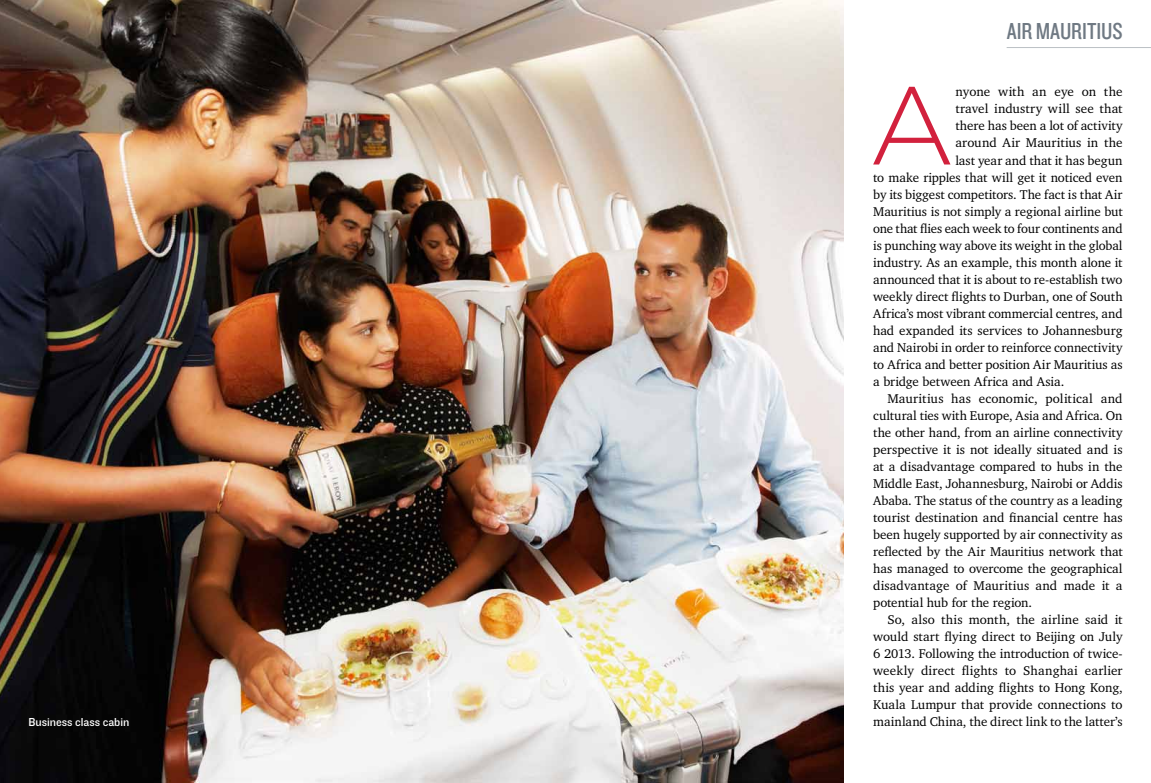
<style>
.page{position:relative;width:1151px;height:783px;background:#fff}
.page>*{position:absolute;margin:0;border:0;box-sizing:border-box;transform-origin:0 0}
.t1{font:300 110.1px "Gotham HTF";color:#d2213d}
.t2{font:24px "Knockout HTF29 Junior Liteweight";color:#6f7983}
.t3{font:13px "Charter IT Cby BT";color:#000}
.t4{font:12px "Knockout HTF31 Junior Middlewt";color:#fff}
</style>
<div class="page">
<img style="left:0;top:0;width:843px;height:782px">
<hr style="left:1007px;top:47px;width:144px;height:1px;background:#bbc0c4">
<h2 class="t2" style="left:1007px;top:18px;width:117px">AIR MAURITIUS</h2>
<h1 class="t1" style="left:868px;top:66px;width:89px">A</h1>
<p class="t3" style="left:955px;top:84px;width:169px">nyone with an eye on the</p>
<p class="t3" style="left:955px;top:101px;width:169px">travel industry will see that</p>
<p class="t3" style="left:955px;top:118px;width:169px">there has been a lot of activity</p>
<p class="t3" style="left:955px;top:135px;width:169px">around Air Mauritius in the</p>
<p class="t3" style="left:955px;top:152px;width:169px">last year and that it has begun</p>
<p class="t3" style="left:873px;top:169px;width:251px">to make ripples that will get it noticed even</p>
<p class="t3" style="left:873px;top:186px;width:251px">by its biggest competitors. The fact is that Air</p>
<p class="t3" style="left:873px;top:203px;width:251px">Mauritius is not simply a regional airline but</p>
<p class="t3" style="left:873px;top:220px;width:251px">one that flies each week to four continents and</p>
<p class="t3" style="left:873px;top:237px;width:251px">is punching way above its weight in the global</p>
<p class="t3" style="left:873px;top:254px;width:251px">industry. As an example, this month alone it</p>
<p class="t3" style="left:873px;top:271px;width:251px">announced that it is about to re-establish two</p>
<p class="t3" style="left:873px;top:288px;width:251px">weekly direct flights to Durban, one of South</p>
<p class="t3" style="left:873px;top:305px;width:251px">Africa’s most vibrant commercial centres, and</p>
<p class="t3" style="left:873px;top:322px;width:251px">had expanded its services to Johannesburg</p>
<p class="t3" style="left:873px;top:339px;width:251px">and Nairobi in order to reinforce connectivity</p>
<p class="t3" style="left:873px;top:356px;width:251px">to Africa and better position Air Mauritius as</p>
<p class="t3" style="left:873px;top:373px;width:193px">a bridge between Africa and Asia.</p>
<p class="t3" style="left:887px;top:390px;width:237px">Mauritius has economic, political and</p>
<p class="t3" style="left:873px;top:407px;width:251px">cultural ties with Europe, Asia and Africa. On</p>
<p class="t3" style="left:873px;top:424px;width:251px">the other hand, from an airline connectivity</p>
<p class="t3" style="left:873px;top:441px;width:251px">perspective it is not ideally situated and is</p>
<p class="t3" style="left:873px;top:458px;width:251px">at a disadvantage compared to hubs in the</p>
<p class="t3" style="left:873px;top:475px;width:251px">Middle East, Johannesburg, Nairobi or Addis</p>
<p class="t3" style="left:873px;top:492px;width:251px">Ababa. The status of the country as a leading</p>
<p class="t3" style="left:873px;top:509px;width:251px">tourist destination and financial centre has</p>
<p class="t3" style="left:873px;top:526px;width:251px">been hugely supported by air connectivity as</p>
<p class="t3" style="left:873px;top:543px;width:251px">reflected by the Air Mauritius network that</p>
<p class="t3" style="left:873px;top:560px;width:251px">has managed to overcome the geographical</p>
<p class="t3" style="left:873px;top:577px;width:251px">disadvantage of Mauritius and made it a</p>
<p class="t3" style="left:873px;top:594px;width:160px">potential hub for the region.</p>
<p class="t3" style="left:887px;top:611px;width:237px">So, also this month, the airline said it</p>
<p class="t3" style="left:873px;top:628px;width:251px">would start flying direct to Beijing on July</p>
<p class="t3" style="left:873px;top:645px;width:251px">6 2013. Following the introduction of twice-</p>
<p class="t3" style="left:873px;top:662px;width:251px">weekly direct flights to Shanghai earlier</p>
<p class="t3" style="left:873px;top:679px;width:251px">this year and adding flights to Hong Kong,</p>
<p class="t3" style="left:873px;top:696px;width:251px">Kuala Lumpur that provide connections to</p>
<p class="t4" style="left:28px;top:715px;width:103px">Business class cabin</p>
<p class="t3" style="left:873px;top:713px;width:251px">mainland China, the direct link to the latter’s</p>
</div>
